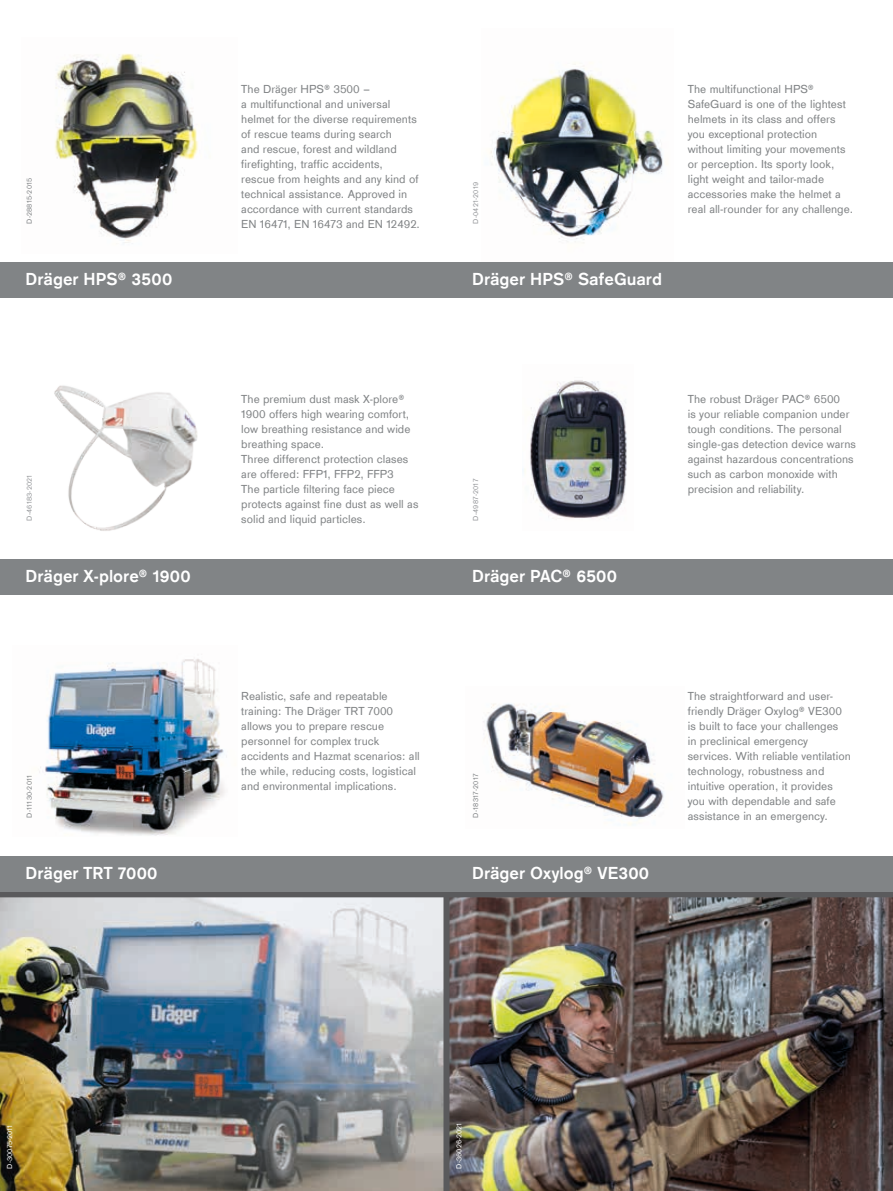
<style>
.page{position:relative;width:893px;height:1191px;background:#fff}
.page>*{position:absolute;margin:0;border:0;box-sizing:border-box;transform-origin:0 0}
.t1{font:700 18px "Draeger Sans";letter-spacing:.005em;color:#fff}
.t2{font:12px/15px "Draeger Sans";color:#818486}
.t3{font:7.5px "Draeger Sans";letter-spacing:.025em;color:#818486}
.t4{font:7.5px "Draeger Sans";letter-spacing:.025em;color:#949699}
.t5{font:7.5px "Draeger Sans";letter-spacing:.005em;color:#fff}
</style>
<div class="page">
<img style="left:449px;top:897px;width:444px;height:294px">
<svg style="left:449px;top:1101px;width:34px;height:90px;background:#68635d"></svg>
<img style="left:0;top:897px;width:443px;height:294px">
<div style="left:443px;top:894px;width:6px;height:297px;background:#5a5a5c"></div>
<div style="left:0;top:891px;width:893px;height:6px;background:#5a5a5c"></div>
<img style="left:55px;top:53px;width:143px;height:190px">
<img style="left:490px;top:63px;width:173px;height:180px">
<img style="left:39px;top:659px;width:188px;height:177px">
<img style="left:525px;top:380px;width:102px;height:139px">
<img style="left:54px;top:385px;width:144px;height:146px">
<img style="left:483px;top:703px;width:181px;height:122px">
<div style="left:0;top:262px;width:893px;height:36px;background:#818486"></div>
<div style="left:0;top:559px;width:893px;height:35px;background:#818486"></div>
<div style="left:0;top:855px;width:893px;height:36px;background:#818486"></div>
<p class="t2" style="left:241px;top:81px;width:180px">The Dräger HPS® 3500 –<br>a multifunctional and universal helmet for the diverse requirements of rescue teams during search<br>and rescue, forest and wildland firefighting, traffic accidents,<br>rescue from heights and any kind of technical assistance. Approved in accordance with current standards<br>EN 16471, EN 16473 and EN 12492.</p>
<p class="t2" style="left:688px;top:81px;width:167px">The multifunctional HPS®<br>SafeGuard is one of the lightest helmets in its class and offers you exceptional protection without limiting your movements or perception. Its sporty look, light weight and tailor-made accessories make the helmet a real all-rounder for any challenge.</p>
<p class="t3" style="left:24px;top:224px;width:48px;rotate:-90deg">D-28815-2015</p>
<p class="t4" style="left:471px;top:224px;width:43px;rotate:-90deg">D-0421-2019</p>
<h1 class="t1" style="left:26px;top:267px;width:148px">Dräger HPS® 3500</h1>
<h1 class="t1" style="left:472px;top:267px;width:192px">Dräger HPS® SafeGuard</h1>
<p class="t2" style="left:241px;top:390px;width:179px">The premium dust mask X-plore®<br>1900 offers high wearing comfort, low breathing resistance and wide breathing space.<br>Three differenct protection clases are offered: FFP1, FFP2, FFP3<br>The particle filtering face piece protects against fine dust as well as solid and liquid particles.</p>
<p class="t4" style="left:24px;top:521px;width:47px;rotate:-90deg">D-46183-2021</p>
<p class="t4" style="left:471px;top:521px;width:43px;rotate:-90deg">D-4987-2017</p>
<h1 class="t1" style="left:26px;top:564px;width:167px">Dräger X-plore® 1900</h1>
<h1 class="t1" style="left:472px;top:564px;width:147px">Dräger PAC® 6500</h1>
<p class="t2" style="left:688px;top:390px;width:170px">The robust Dräger PAC® 6500<br>is your reliable companion under tough conditions. The personal single-gas detection device warns against hazardous concentrations such as carbon monoxide with precision and reliability.</p>
<p class="t3" style="left:24px;top:817px;width:44px;rotate:-90deg">D-11130-2011</p>
<h1 class="t1" style="left:26px;top:860px;width:133px">Dräger TRT 7000</h1>
<p class="t2" style="left:241px;top:687px;width:180px">Realistic, safe and repeatable training: The Dräger TRT 7000 allows you to prepare rescue personnel for complex truck accidents and Hazmat scenarios: all the while, reducing costs, logistical and environmental implications.</p>
<p class="t3" style="left:471px;top:817px;width:45px;rotate:-90deg">D-18317-2017</p>
<h1 class="t1" style="left:472px;top:860px;width:179px">Dräger Oxylog® VE300</h1>
<p class="t2" style="left:688px;top:687px;width:165px">The straightforward and user&shy;friendly Dräger Oxylog® VE300 is built to face your challenges<br>in preclinical emergency services. With reliable ventilation technology, robustness and intuitive operation, it provides you with dependable and safe assistance in an emergency.</p>
<p class="t5" style="left:4px;top:1168px;width:45px;rotate:-90deg">D-30075-2011</p>
<p class="t5" style="left:454px;top:1168px;width:47px;rotate:-90deg">D-36026-2021</p>
</div>
